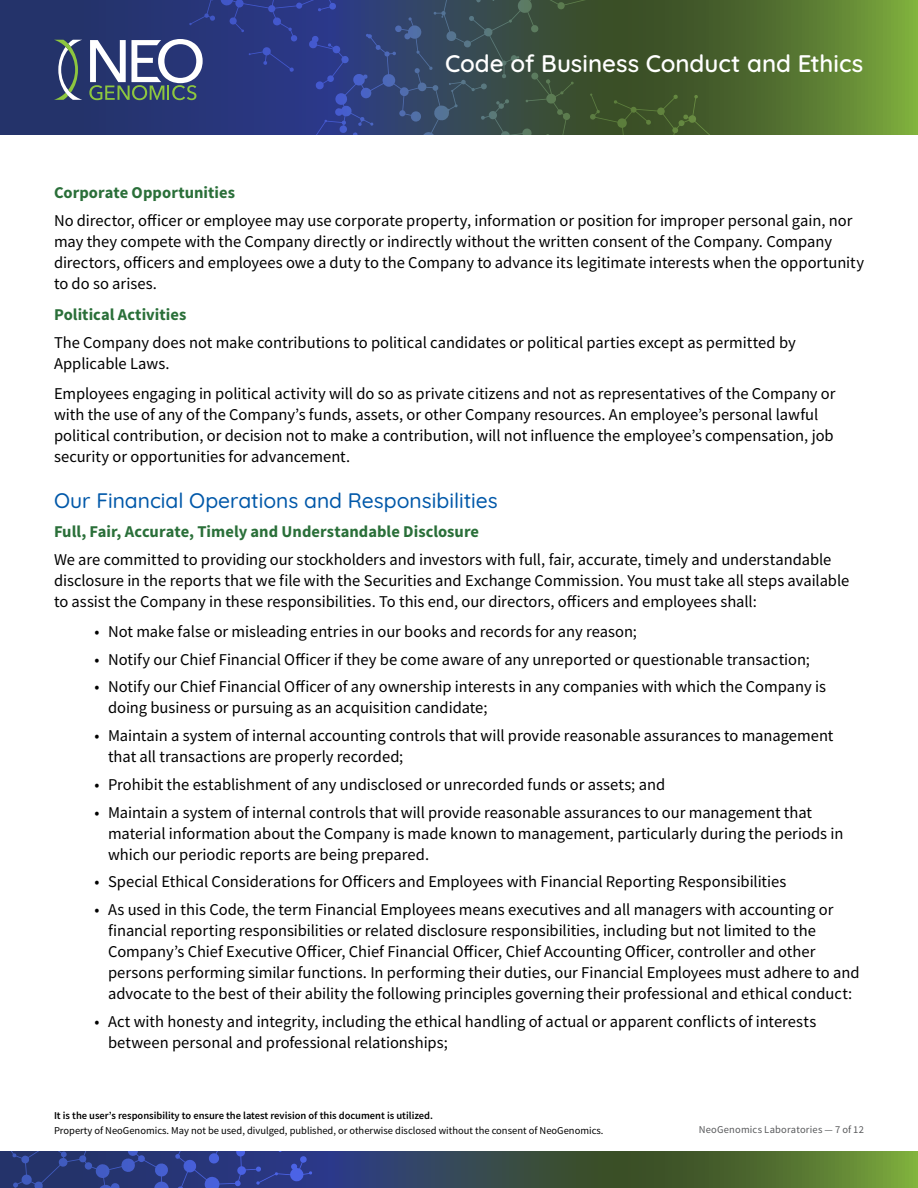
<style>
.page{position:relative;width:918px;height:1188px;background:#fff}
.page>*{position:absolute;margin:0;border:0;box-sizing:border-box;transform-origin:0 0}
.t1{font:600 24px "Quicksand";color:#fff}
.t2{font:500 21px "Quicksand";color:#0058a9}
.t3{font:16.5px/21px "Source Sans Pro";color:#000}
.t4{font:700 16.5px "Source Sans Pro";color:#2a6f39}
.t5{font:10.5px "Source Sans Pro";color:#000}
.t6{font:600 10.5px "Source Sans Pro";color:#000}
.t7{font:10.5px "Source Sans Pro";letter-spacing:.02em;color:#58595b}
</style>
<div class="page">
<svg style="left:312px;top:1151px;width:606px;height:37px;background:#445c43"></svg>
<svg style="left:0;top:1151px;width:312px;height:37px;background:#2b3b84"></svg>
<svg style="left:0;top:0;width:918px;height:134px;background:#4e6c43"></svg>
<svg style="left:54px;top:40px;width:28px;height:60px;background:#516478"></svg>
<svg style="left:89px;top:0;width:629px;height:134px;background:#384a61"></svg>
<h1 class="t1" style="left:445px;top:44px;width:420px">Code of Business Conduct and Ethics</h1>
<p class="t4" style="left:54px;top:181px;width:183px">Corporate Opportunities</p>
<p class="t3" style="left:54px;top:210px;width:812px">No director, officer or employee may use corporate property, information or position for improper personal gain, nor may they compete with the Company directly or indirectly without the written consent of the Company. Company directors, officers and employees owe a duty to the Company to advance its legitimate interests when the opportunity to do so arises.</p>
<p class="t4" style="left:54px;top:304px;width:134px">Political Activities</p>
<p class="t3" style="left:54px;top:332px;width:743px">The Company does not make contributions to political candidates or political parties except as permitted by<br>Applicable Laws.</p>
<p class="t3" style="left:54px;top:383px;width:783px">Employees engaging in political activity will do so as private citizens and not as representatives of the Company or with the use of any of the Company’s funds, assets, or other Company resources. An employee’s personal lawful political contribution, or decision not to make a contribution, will not influence the employee’s compensation, job security or opportunities for advancement.</p>
<p class="t2" style="left:54px;top:484px;width:445px">Our Financial Operations and Responsibilities</p>
<p class="t4" style="left:54px;top:520px;width:427px">Full, Fair, Accurate, Timely and Understandable Disclosure</p>
<p class="t3" style="left:54px;top:549px;width:797px">We are committed to providing our stockholders and investors with full, fair, accurate, timely and understandable disclosure in the reports that we file with the Securities and Exchange Commission. You must take all steps available to assist the Company in these responsibilities. To this end, our directors, officers and employees shall:</p>
<p class="t3" style="left:95px;top:621px;width:544px">• Not make false or misleading entries in our books and records for any reason;</p>
<p class="t3" style="left:95px;top:649px;width:717px">• Notify our Chief Financial Officer if they be come aware of any unreported or questionable transaction;</p>
<p class="t3" style="left:108px;top:676px;width:719px;text-indent:-13px">• Notify our Chief Financial Officer of any ownership interests in any companies with which the Company is doing business or pursuing as an acquisition candidate;</p>
<p class="t3" style="left:108px;top:725px;width:727px;text-indent:-13px">• Maintain a system of internal accounting controls that will provide reasonable assurances to management that all transactions are properly recorded;</p>
<p class="t3" style="left:95px;top:774px;width:572px">• Prohibit the establishment of any undisclosed or unrecorded funds or assets; and</p>
<p class="t3" style="left:108px;top:802px;width:737px;text-indent:-13px">• Maintain a system of internal controls that will provide reasonable assurances to our management that material information about the Company is made known to management, particularly during the periods in which our periodic reports are being prepared.</p>
<p class="t3" style="left:95px;top:871px;width:693px">• Special Ethical Considerations for Officers and Employees with Financial Reporting Responsibilities</p>
<p class="t3" style="left:108px;top:899px;width:753px;text-indent:-13px">• As used in this Code, the term Financial Employees means executives and all managers with accounting or financial reporting responsibilities or related disclosure responsibilities, including but not limited to the Company’s Chief Executive Officer, Chief Financial Officer, Chief Accounting Officer, controller and other persons performing similar functions. In performing their duties, our Financial Employees must adhere to and advocate to the best of their ability the following principles governing their professional and ethical conduct:</p>
<p class="t3" style="left:108px;top:1011px;width:710px;text-indent:-13px">• Act with honesty and integrity, including the ethical handling of actual or apparent conflicts of interests between personal and professional relationships;</p>
<p class="t6" style="left:54px;top:1109px;width:381px">It is the user’s responsibility to ensure the latest revision of this document is utilized.</p>
<p class="t5" style="left:54px;top:1124px;width:551px">Property of NeoGenomics. May not be used, divulged, published, or otherwise disclosed without the consent of NeoGenomics.</p>
<p class="t7" style="left:699px;top:1122px;width:167px">NeoGenomics Laboratories — 7 of 12</p>
</div>
